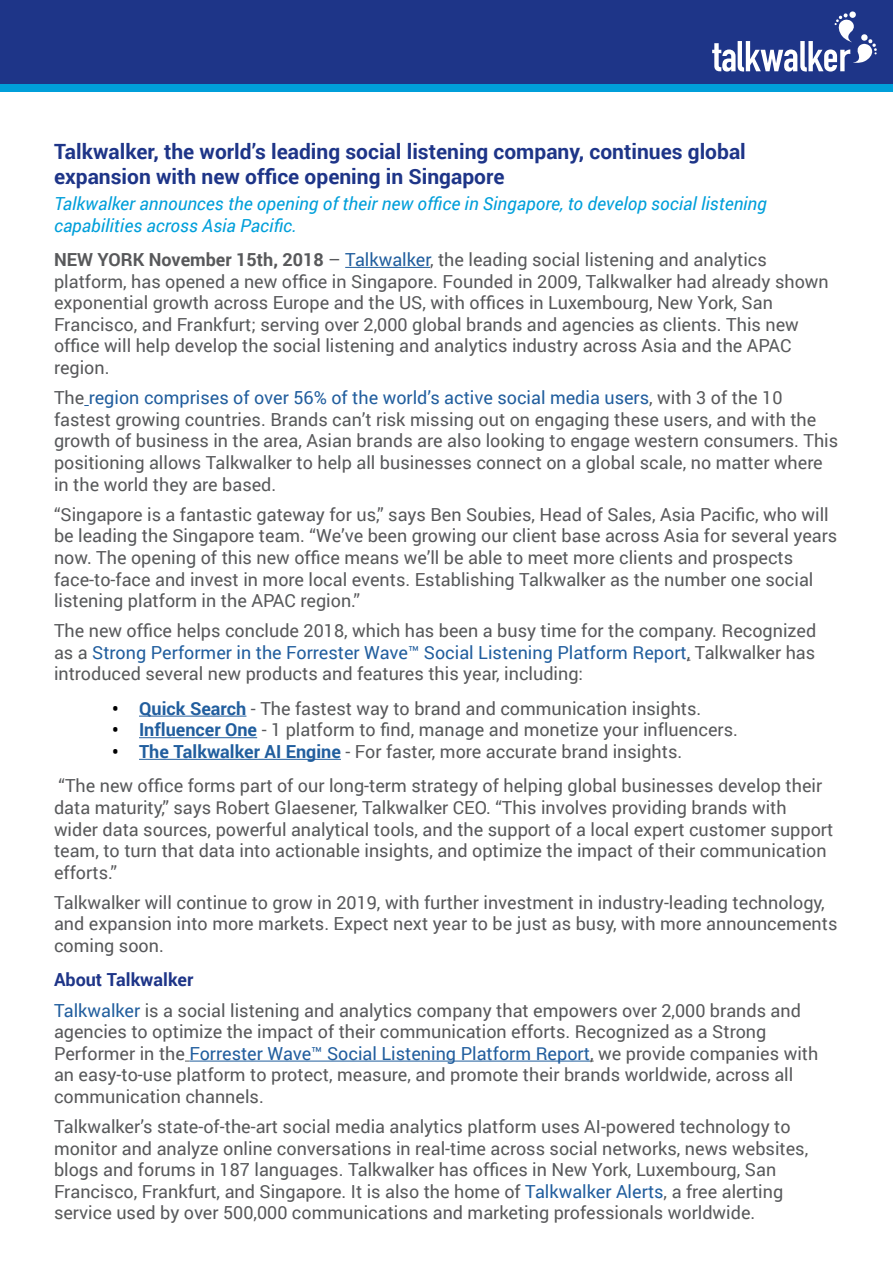
<style>
.page{position:relative;width:893px;height:1263px;background:#fff}
.page>*{position:absolute;margin:0;border:0;box-sizing:border-box;transform-origin:0 0}
.t1{font:700 21px/25.2px "Roboto";color:#1e3588}
.t2{font:18px/21.6px "Roboto";color:#58595b}
.t3{font:italic 18px/21.6px "Roboto";color:#009fda}
.s1{font-weight:700}
.s2{color:#215e9e}
.s3{font-weight:700;color:#000}
.s4{font-weight:700;color:#215e9e}
.s5{font-weight:700;color:#1e3588}
</style>
<div class="page">
<hr style="left:345px;top:267px;width:85px;height:1px;background:#215e9e">
<hr style="left:139px;top:716px;width:107px;height:1px;background:#215e9e">
<hr style="left:139px;top:737px;width:118px;height:1px;background:#215e9e">
<hr style="left:139px;top:759px;width:202px;height:1px;background:#215e9e">
<hr style="left:189px;top:1061px;width:401px;height:1px;background:#215e9e">
<div style="left:0;top:0;width:893px;height:85px;background:#1e3588"></div>
<svg style="left:712px;top:11px;width:165px;height:61px"></svg>
<div style="left:1px;top:84px;width:892px;height:7px;background:#009fda"></div>
<p class="t1" style="left:54px;top:138px;width:693px">Talkwalker, the world’s leading social listening company, continues global expansion with new office opening in Singapore</p>
<p class="t3" style="left:54px;top:192px;width:714px">Talkwalker announces the opening of their new office in Singapore, to develop social listening capabilities across Asia Pacific.</p>
<p class="t2" style="left:54px;top:248px;width:776px"><span class="s1">NEW YORK November 15th, 2018</span> – <span class="s2">Talkwalker</span>, the leading social listening and analytics platform, has opened a new office in Singapore. Founded in 2009, Talkwalker had already shown exponential growth across Europe and the US, with offices in Luxembourg, New York, San Francisco, and Frankfurt; serving over 2,000 global brands and agencies as clients. This new office will help develop the social listening and analytics industry across Asia and the APAC region.</p>
<p class="t2" style="left:54px;top:386px;width:786px">The <span class="s2">region comprises of over 56% of the world’s active social media users</span>, with 3 of the 10 fastest growing countries. Brands can’t risk missing out on engaging these users, and with the growth of business in the area, Asian brands are also looking to engage western consumers. This positioning allows Talkwalker to help all businesses connect on a global scale, no matter where in the world they are based.</p>
<p class="t2" style="left:54px;top:503px;width:785px">“Singapore is a fantastic gateway for us,” says Ben Soubies, Head of Sales, Asia Pacific, who will be leading the Singapore team. “We’ve been growing our client base across Asia for several years now. The opening of this new office means we’ll be able to meet more clients and prospects face-to-face and invest in more local events. Establishing Talkwalker as the number one social listening platform in the APAC region.”</p>
<p class="t2" style="left:54px;top:619px;width:764px;text-align:justify">The new office helps conclude 2018, which has been a busy time for the company. Recognized as a <span class="s2">Strong Performer in the Forrester Wave™ Social Listening Platform Report</span>, Talkwalker has introduced several new products and features this year, including:</p>
<p class="t2" style="left:112px;top:697px;width:591px"><span class="s3">•</span> <span class="s4">Quick Search</span> - The fastest way to brand and communication insights.</p>
<p class="t2" style="left:112px;top:718px;width:627px"><span class="s3">•</span> <span class="s4">Influencer One</span> - 1 platform to find, manage and monetize your influencers.</p>
<p class="t2" style="left:58px;top:734px;width:765px;line-height:34.3px;text-indent:54px"><span class="s3">•</span> <span class="s4">The Talkwalker AI Engine</span> - For faster, more accurate brand insights.<br>“The new office forms part of our long-term strategy of helping global businesses develop their</p>
<p class="t2" style="left:54px;top:796px;width:781px">data maturity,” says Robert Glaesener, Talkwalker CEO. “This involves providing brands with wider data sources, powerful analytical tools, and the support of a local expert customer support team, to turn that data into actionable insights, and optimize the impact of their communication efforts.”</p>
<p class="t2" style="left:54px;top:891px;width:785px">Talkwalker will continue to grow in 2019, with further investment in industry-leading technology, and expansion into more markets. Expect next year to be just as busy, with more announcements coming soon.</p>
<p class="t2" style="left:54px;top:964px;width:748px;line-height:30.2px"><span class="s5">About Talkwalker<br></span><span class="s2">Talkwalker</span> is a social listening and analytics company that empowers over 2,000 brands and</p>
<p class="t2" style="left:54px;top:1020px;width:766px">agencies to optimize the impact of their communication efforts. Recognized as a Strong Performer in the <span class="s2">Forrester Wave™ Social Listening Platform Report</span>, we provide companies with an easy-to-use platform to protect, measure, and promote their brands worldwide, across all communication channels.</p>
<p class="t2" style="left:54px;top:1115px;width:756px">Talkwalker’s state-of-the-art social media analytics platform uses AI-powered technology to monitor and analyze online conversations in real-time across social networks, news websites, blogs and forums in 187 languages. Talkwalker has offices in New York, Luxembourg, San Francisco, Frankfurt, and Singapore. It is also the home of <span class="s2">Talkwalker Alerts</span>, a free alerting service used by over 500,000 communications and marketing professionals worldwide.</p>
</div>
